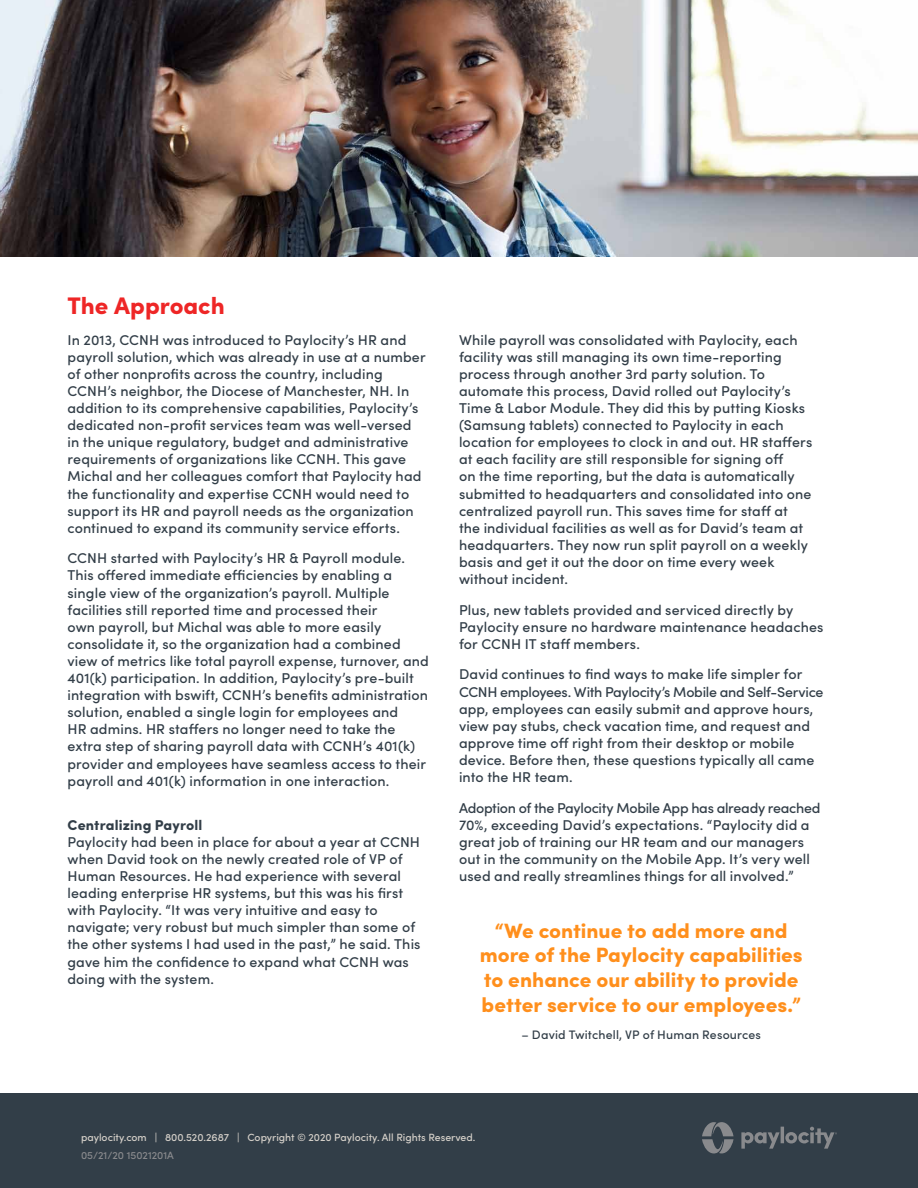
<style>
.page{position:relative;width:918px;height:1188px;background:#fff}
.page>*{position:absolute;margin:0;border:0;box-sizing:border-box;transform-origin:0 0}
.t1{font:900 24px "Sofia Pro";color:#ee2626}
.t2{font:900 20.7px/24.9px "Sofia Pro";color:#ff8f1c;text-align:center}
.t3{font:500 14.25px/17.1px "Sofia Pro";letter-spacing:.01em;color:#323e48}
.t4{font:900 14.25px "Sofia Pro";letter-spacing:.01em;color:#323e48}
.t5{font:500 12.3px "Sofia Pro";letter-spacing:.015em;color:#323e48}
.t6{font:500 10.5px "Sofia Pro";color:#d6d1ca}
.t7{font:500 10.5px "Sofia Pro";color:#898a8d}
</style>
<div class="page">
<div style="left:0;top:1094px;width:918px;height:94px;background:#323e48"></div>
<svg style="left:702px;top:1122px;width:32px;height:31px"></svg>
<svg style="left:741px;top:1127px;width:96px;height:22px"></svg>
<img style="left:0;top:0;width:918px;height:256px">
<h1 class="t1" style="left:68px;top:287px;width:159px">The Approach</h1>
<p class="t3" style="left:68px;top:330px;width:360px">In 2013, CCNH was introduced to Paylocity’s HR and payroll solution, which was already in use at a number of other nonprofits across the country, including CCNH’s neighbor, the Diocese of Manchester, NH. In addition to its comprehensive capabilities, Paylocity’s dedicated non-profit services team was well-versed in the unique regulatory, budget and administrative requirements of organizations like CCNH. This gave Michal and her colleagues comfort that Paylocity had the functionality and expertise CCNH would need to support its HR and payroll needs as the organization continued to expand its community service efforts.</p>
<p class="t3" style="left:68px;top:549px;width:363px">CCNH started with Paylocity’s HR &amp; Payroll module.<br>This offered immediate efficiencies by enabling a single view of the organization’s payroll. Multiple facilities still reported time and processed their<br>own payroll, but Michal was able to more easily consolidate it, so the organization had a combined view of metrics like total payroll expense, turnover, and 401(k) participation. In addition, Paylocity’s pre-built integration with bswift, CCNH’s benefits administration solution, enabled a single login for employees and<br>HR admins. HR staffers no longer need to take the extra step of sharing payroll data with CCNH’s 401(k) provider and employees have seamless access to their payroll and 401(k) information in one interaction.</p>
<p class="t4" style="left:68px;top:814px;width:136px">Centralizing Payroll</p>
<p class="t3" style="left:68px;top:832px;width:355px">Paylocity had been in place for about a year at CCNH when David took on the newly created role of VP of Human Resources. He had experience with several leading enterprise HR systems, but this was his first with Paylocity. “It was very intuitive and easy to navigate; very robust but much simpler than some of the other systems I had used in the past,” he said. This gave him the confidence to expand what CCNH was doing with the system.</p>
<p class="t3" style="left:459px;top:330px;width:355px">While payroll was consolidated with Paylocity, each facility was still managing its own time-reporting process through another 3rd party solution. To automate this process, David rolled out Paylocity’s Time &amp; Labor Module. They did this by putting Kiosks (Samsung tablets) connected to Paylocity in each location for employees to clock in and out. HR staffers at each facility are still responsible for signing off<br>on the time reporting, but the data is automatically submitted to headquarters and consolidated into one centralized payroll run. This saves time for staff at the individual facilities as well as for David’s team at headquarters. They now run split payroll on a weekly basis and get it out the door on time every week without incident.</p>
<p class="t3" style="left:459px;top:600px;width:366px">Plus, new tablets provided and serviced directly by<br>Paylocity ensure no hardware maintenance headaches for CCNH IT staff members.</p>
<p class="t3" style="left:459px;top:665px;width:366px">David continues to find ways to make life simpler for CCNH employees. With Paylocity’s Mobile and Self-Service app, employees can easily submit and approve hours, view pay stubs, check vacation time, and request and approve time off right from their desktop or mobile device. Before then, these questions typically all came into the HR team.</p>
<p class="t3" style="left:459px;top:798px;width:363px">Adoption of the Paylocity Mobile App has already reached 70%, exceeding David’s expectations. “Paylocity did a great job of training our HR team and our managers out in the community on the Mobile App. It’s very well used and really streamlines things for all involved.”</p>
<h2 class="t2" style="left:480px;top:916px;width:325px">“We continue to add more and more of the Paylocity capabilities to enhance our ability to provide better service to our employees.”</h2>
<p class="t5" style="left:521px;top:1025px;width:241px">– David Twitchell, VP of Human Resources</p>
<p class="t6" style="left:81px;top:1130px;width:396px">paylocity.com | 800.520.2687 | Copyright © 2020 Paylocity. All Rights Reserved.</p>
<p class="t7" style="left:81px;top:1148px;width:94px">05/21/20 15021201A</p>
</div>
